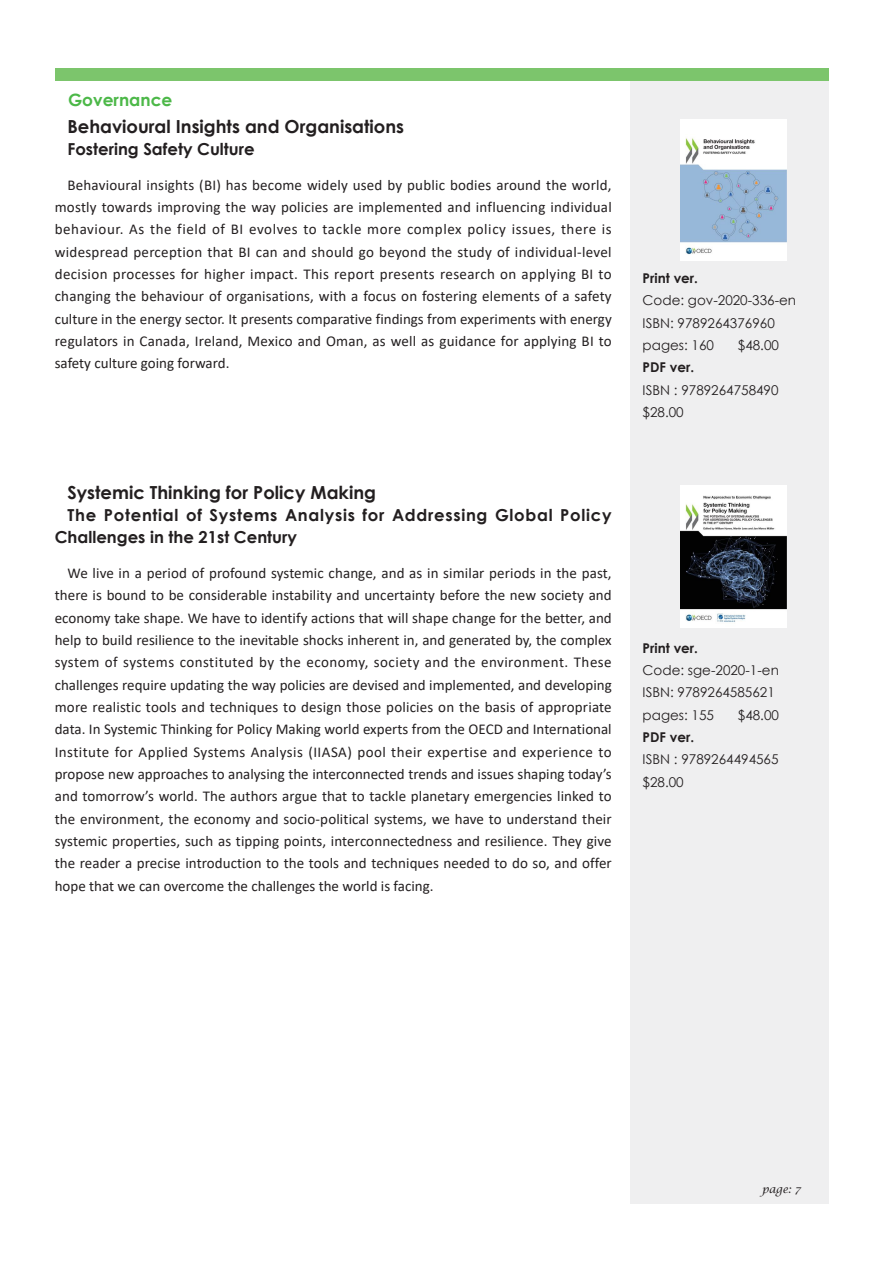
<style>
.page{position:relative;width:893px;height:1263px;background:#fff}
.page>*{position:absolute;margin:0;border:0;box-sizing:border-box;transform-origin:0 0}
.t1{font:700 18px "Century Gothic";color:#231f20}
.t2{font:700 16.95px "Century Gothic";color:#4cb848}
.t3{font:700 16.5px/22.4px "Century Gothic";letter-spacing:.045em;color:#231f20}
.t4{font:700 16.5px "Century Gothic";color:#231f20}
.t5{font:15px/22.4px "Calibri";color:#231f20;text-align:justify}
.t6{font:13.5px "Century Gothic";color:#231f20}
.t7{font:700 13.5px "Century Gothic";color:#231f20}
.t8{font:italic 10.65px "Lucida Calligraphy";color:#231f20}
</style>
<div class="page">
<div style="left:55px;top:69px;width:774px;height:12px;background:#7cc56c"></div>
<div style="left:630px;top:81px;width:198px;height:1122px;background:#efeff0"></div>
<img style="left:681px;top:119px;width:106px;height:142px">
<img style="left:681px;top:486px;width:106px;height:142px">
<p class="t2" style="left:68px;top:87px;width:106px">Governance</p>
<p class="t1" style="left:68px;top:113px;width:338px">Behavioural Insights and Organisations</p>
<p class="t4" style="left:68px;top:136px;width:189px">Fostering Safety Culture</p>
<p class="t5" style="left:55px;top:173px;width:559px;text-indent:13px">Behavioural insights (BI) has become widely used by public bodies around the world, mostly towards improving the way policies are implemented and influencing individual behaviour. As the field of BI evolves to tackle more complex policy issues, there is widespread perception that BI can and should go beyond the study of individual-level decision processes for higher impact. This report presents research on applying BI to changing the behaviour of organisations, with a focus on fostering elements of a safety culture in the energy sector. It presents comparative findings from experiments with energy regulators in Canada, Ireland, Mexico and Oman, as well as guidance for applying BI to safety culture going forward.</p>
<p class="t1" style="left:68px;top:479px;width:310px">Systemic Thinking for Policy Making</p>
<p class="t3" style="left:55px;top:503px;width:558px;text-indent:13px">The Potential of Systems Analysis for Addressing Global Policy<br>Challenges in the 21st Century</p>
<p class="t5" style="left:55px;top:562px;width:559px;text-indent:13px">We live in a period of profound systemic change, and as in similar periods in the past, there is bound to be considerable instability and uncertainty before the new society and economy take shape. We have to identify actions that will shape change for the better, and help to build resilience to the inevitable shocks inherent in, and generated by, the complex system of systems constituted by the economy, society and the environment. These challenges require updating the way policies are devised and implemented, and developing more realistic tools and techniques to design those policies on the basis of appropriate data. In Systemic Thinking for Policy Making world experts from the OECD and International Institute for Applied Systems Analysis (IIASA) pool their expertise and experience to propose new approaches to analysing the interconnected trends and issues shaping today’s and tomorrow’s world. The authors argue that to tackle planetary emergencies linked to the environment, the economy and socio-political systems, we have to understand their systemic properties, such as tipping points, interconnectedness and resilience. They give the reader a precise introduction to the tools and techniques needed to do so, and offer hope that we can overcome the challenges the world is facing.</p>
<p class="t7" style="left:643px;top:268px;width:57px">Print ver.</p>
<p class="t6" style="left:643px;top:291px;width:155px">Code: gov-2020-336-en</p>
<p class="t6" style="left:643px;top:313px;width:134px">ISBN: 9789264376960</p>
<p class="t6" style="left:643px;top:335px;width:73px">pages: 160</p>
<p class="t6" style="left:738px;top:335px;width:43px">$48.00</p>
<p class="t7" style="left:643px;top:357px;width:53px">PDF ver.</p>
<p class="t6" style="left:643px;top:380px;width:137px">ISBN : 9789264758490</p>
<p class="t6" style="left:643px;top:402px;width:43px">$28.00</p>
<p class="t7" style="left:643px;top:638px;width:57px">Print ver.</p>
<p class="t6" style="left:643px;top:661px;width:138px">Code: sge-2020-1-en</p>
<p class="t6" style="left:643px;top:683px;width:134px">ISBN: 9789264585621</p>
<p class="t6" style="left:643px;top:705px;width:73px">pages: 155</p>
<p class="t6" style="left:738px;top:705px;width:43px">$48.00</p>
<p class="t7" style="left:643px;top:727px;width:53px">PDF ver.</p>
<p class="t6" style="left:643px;top:750px;width:137px">ISBN : 9789264494565</p>
<p class="t6" style="left:643px;top:772px;width:43px">$28.00</p>
<p class="t8" style="left:758px;top:1179px;width:40px">page: 7</p>
<p class="t8" style="left:762px;top:1183px;width:40px">page: 7</p>
</div>
